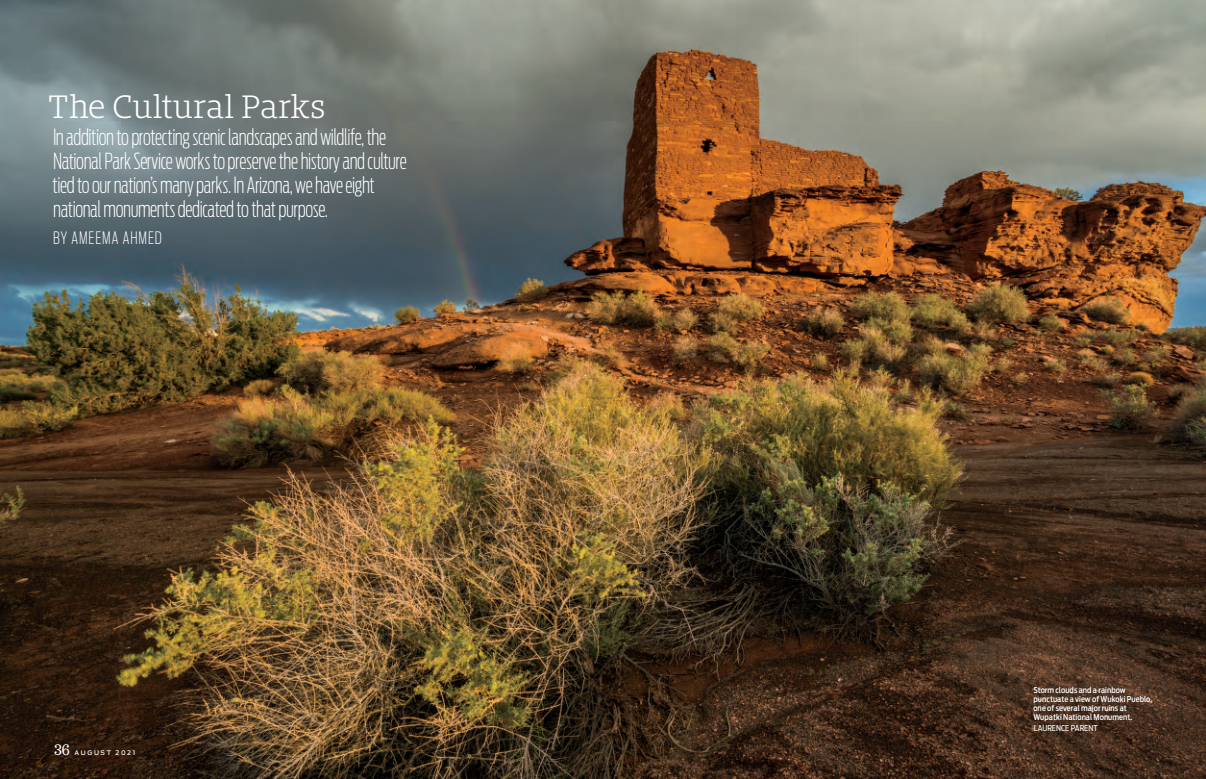
<style>
.page{position:relative;width:1206px;height:779px;background:#fff}
.page>*{position:absolute;margin:0;border:0;box-sizing:border-box;transform-origin:0 0}
.t1{font:300 30px "Bommer Slab";color:#fff}
.t2{font:200 22px/24px "Antenna Extra Cond";letter-spacing:-.02em;color:#fff}
.t3{font:200 17px "Antenna Extra Cond";letter-spacing:.055em;color:#fff}
.t4{font:16px "Egizio URW";color:#fff}
.t5{font:500 8px/9px "Antenna Cond";letter-spacing:.005em;color:#fff}
.t6{font:8px "Antenna Cond";letter-spacing:-.005em;color:#fff}
.t7{font:500 6.2px "Antenna";letter-spacing:.255em;color:#fff}
</style>
<div class="page">
<img style="left:0;top:0;width:1206px;height:778px">
<h1 class="t1" style="left:48px;top:85px;width:279px">The Cultural Parks</h1>
<p class="t2" style="left:53px;top:125px;width:356px">In addition to protecting scenic landscapes and wildlife, the National Park Service works to preserve the history and culture tied to our nation’s many parks. In Arizona, we have eight national monuments dedicated to that purpose.</p>
<p class="t3" style="left:53px;top:228px;width:110px">BY AMEEMA AHMED</p>
<p class="t4" style="left:54px;top:740px;width:17px">36</p>
<p class="t7" style="left:75px;top:748px;width:62px">AUGUST 2021</p>
<p class="t5" style="left:1033px;top:685px;width:120px">Storm clouds and a rainbow punctuate a view of Wukoki Pueblo, one of several major ruins at<br>Wupatki National Monument.</p>
<p class="t6" style="left:1034px;top:723px;width:66px">LAURENCE PARENT</p>
</div>
